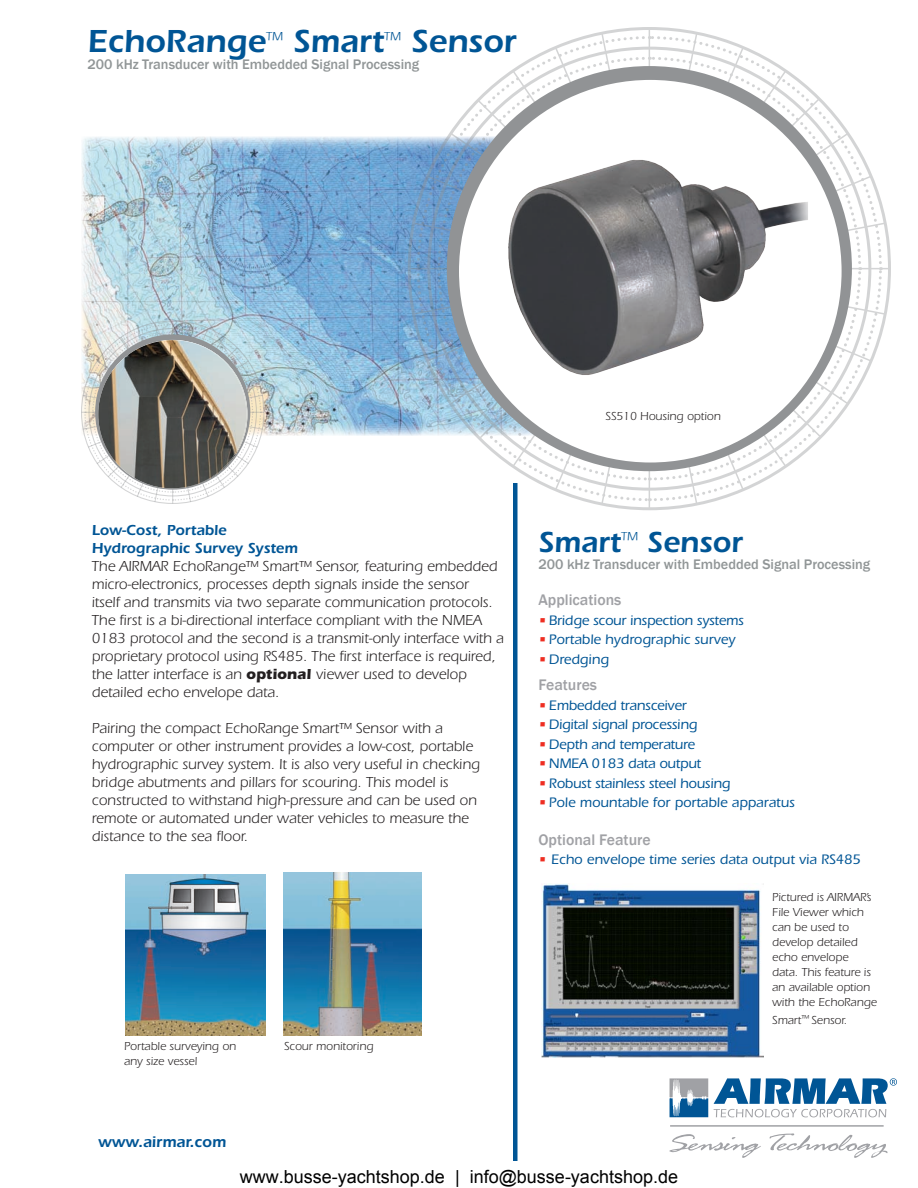
<style>
.page{position:relative;width:918px;height:1188px;background:#fff}
.page>*{position:absolute;margin:0;border:0;box-sizing:border-box;transform-origin:0 0}
.t1{font:600 33px "ITC Eras Std";color:#005595}
.t2{font:600 30px "ITC Eras Std";color:#005595}
.t3{font:18px "Arial";color:#000}
.t4{font:500 15.75px "Franklin Gothic";color:#a0a1a5}
.t5{font:600 15.75px "ITC Eras Std";color:#005595}
.t6{font:15px/18px "ITC Eras Std";color:#231f20}
.t7{font:600 15px/18px "ITC Eras Std";color:#005595}
.t8{font:500 14.25px "ITC Eras Std";letter-spacing:-.015em;color:#005595}
.t9{font:500 14.25px "Franklin Gothic";color:#919697}
.t10{font:12px/15px "ITC Eras Std";color:#231f20}
.s1{font-weight:700}
.s2{color:#ee2e22}
</style>
<div class="page">
<img style="left:81px;top:136px;width:334px;height:299px">
<svg style="left:699px;top:318px;width:184px;height:185px"></svg>
<svg style="left:699px;top:35px;width:184px;height:187px"></svg>
<svg style="left:415px;top:35px;width:185px;height:187px"></svg>
<svg style="left:415px;top:316px;width:185px;height:187px"></svg>
<hr style="left:649px;top:28px;width:1px;height:481px;background:#919395">
<hr style="left:409px;top:268px;width:481px;height:1px;background:#919395">
<svg style="left:426px;top:175px;width:447px;height:188px"></svg>
<svg style="left:449px;top:131px;width:401px;height:275px"></svg>
<svg style="left:412px;top:222px;width:474px;height:94px"></svg>
<svg style="left:554px;top:46px;width:191px;height:446px"></svg>
<svg style="left:511px;top:69px;width:276px;height:399px"></svg>
<svg style="left:600px;top:31px;width:99px;height:476px"></svg>
<svg style="left:447px;top:66px;width:405px;height:405px;background:#a1a3a5"></svg>
<div style="left:513px;top:483px;width:5px;height:678px;background:#005595"></div>
<svg style="left:669px;top:1134px;width:92px;height:24px"></svg>
<svg style="left:769px;top:1133px;width:119px;height:25px"></svg>
<svg style="left:670px;top:1078px;width:38px;height:39px"></svg>
<svg style="left:714px;top:1078px;width:183px;height:39px"></svg>
<hr style="left:670px;top:1125px;width:214px;height:2px;background:#a0a1a5">
<hr style="left:172px;top:321px;width:1px;height:182px;background:#919395">
<hr style="left:81px;top:412px;width:183px;height:1px;background:#919395">
<svg style="left:82px;top:322px;width:181px;height:181px"></svg>
<svg style="left:95px;top:334px;width:155px;height:156px;background:#9d9fa0"></svg>
<img style="left:125px;top:875px;width:141px;height:161px">
<img style="left:283px;top:873px;width:138px;height:163px">
<img style="left:459px;top:80px;width:383px;height:373px">
<img style="left:542px;top:883px;width:222px;height:174px">
<img style="left:98px;top:340px;width:148px;height:148px;border-radius:74px">
<h1 class="t1" style="left:87px;top:22px;width:430px">EchoRange<sup>™</sup> Smart<sup>™</sup> Sensor</h1>
<p class="t9" style="left:87px;top:55px;width:333px">200 kHz Transducer with Embedded Signal Processing</p>
<p class="t10" style="left:606px;top:409px;width:117px">SS510 Housing option</p>
<p class="t7" style="left:92px;top:521px;width:208px">Low-Cost, Portable<br>Hydrographic Survey System</p>
<p class="t6" style="left:92px;top:557px;width:413px">The AIRMAR EchoRange™ Smart™ Sensor, featuring embedded micro-electronics, processes depth signals inside the sensor<br>itself and transmits via two separate communication protocols.<br>The first is a bi-directional interface compliant with the NMEA 0183 protocol and the second is a transmit-only interface with a proprietary protocol using RS485. The first interface is required, the latter interface is an <span class="s1">optional</span> viewer used to develop detailed echo envelope data.</p>
<p class="t6" style="left:92px;top:719px;width:390px">Pairing the compact EchoRange Smart™ Sensor with a computer or other instrument provides a low-cost, portable hydrographic survey system. It is also very useful in checking bridge abutments and pillars for scouring. This model is constructed to withstand high-pressure and can be used on remote or automated under water vehicles to measure the distance to the sea floor.</p>
<p class="t10" style="left:124px;top:1039px;width:114px">Portable surveying on any size vessel</p>
<p class="t10" style="left:284px;top:1039px;width:91px">Scour monitoring</p>
<p class="t5" style="left:98px;top:1132px;width:130px">www.airmar.com</p>
<h2 class="t2" style="left:538px;top:525px;width:206px">Smart<sup>™</sup> Sensor</h2>
<p class="t9" style="left:538px;top:556px;width:333px">200 kHz Transducer with Embedded Signal Processing</p>
<p class="t4" style="left:538px;top:590px;width:85px">Applications</p>
<p class="t8" style="left:538px;top:612px;width:207px"><span class="s2">•</span> Bridge scour inspection systems</p>
<p class="t8" style="left:538px;top:632px;width:198px"><span class="s2">•</span> Portable hydrographic survey</p>
<p class="t8" style="left:538px;top:651px;width:72px"><span class="s2">•</span> Dredging</p>
<p class="t4" style="left:538px;top:675px;width:60px">Features</p>
<p class="t8" style="left:538px;top:697px;width:150px"><span class="s2">•</span> Embedded transceiver</p>
<p class="t8" style="left:538px;top:716px;width:160px"><span class="s2">•</span> Digital signal processing</p>
<p class="t8" style="left:538px;top:736px;width:158px"><span class="s2">•</span> Depth and temperature</p>
<p class="t8" style="left:538px;top:755px;width:164px"><span class="s2">•</span> NMEA 0183 data output</p>
<p class="t8" style="left:538px;top:775px;width:194px"><span class="s2">•</span> Robust stainless steel housing</p>
<p class="t8" style="left:538px;top:794px;width:258px"><span class="s2">•</span> Pole mountable for portable apparatus</p>
<p class="t4" style="left:538px;top:830px;width:114px">Optional Feature</p>
<p class="t8" style="left:538px;top:851px;width:324px"><span class="s2">•</span> Echo envelope time series data output via RS485</p>
<p class="t10" style="left:772px;top:889px;width:106px">Pictured is AIRMAR’s<br>File Viewer which can be used to develop detailed echo envelope data. This feature is an available option with the EchoRange</p>
<p class="t10" style="left:772px;top:1012px;width:77px">Smart<sup>™</sup> Sensor.</p>
<p class="t3" style="left:240px;top:1165px;width:440px">www.busse-yachtshop.de | info@busse-yachtshop.de</p>
</div>
